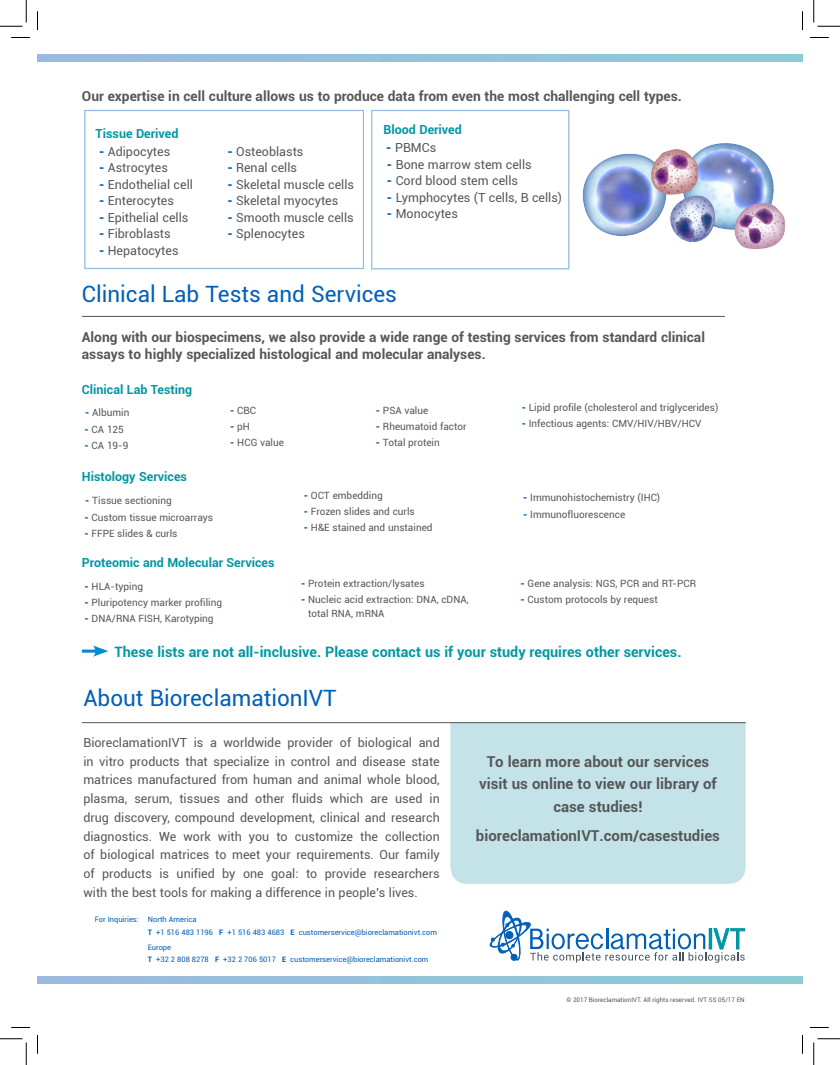
<style>
.page{position:relative;width:840px;height:1065px;background:#fff}
.page>*{position:absolute;margin:0;border:0;box-sizing:border-box;transform-origin:0 0}
.t1{font:22.5px "Roboto";color:#005fb9}
.t2{font:700 15px/22.5px "Roboto";color:#555759;text-align:center}
.t3{font:700 14.38px "Roboto";color:#0097a4}
.t4{font:700 13.75px/17.5px "Roboto";color:#555759}
.t5{font:12.5px/18.8px "Roboto";color:#555759;text-align:justify}
.t6{font:700 12.5px "Roboto";color:#0097a4}
.t7{font:10px/13.8px "Roboto";color:#555759}
.t8{font:7.5px/12.5px "Roboto";color:#005fb9}
.t9{font:6.25px "Roboto";color:#555759}
.s1{font-weight:900;color:#005fb9}
.s2{font-weight:700}
</style>
<div class="page">
<div style="left:450px;top:723px;width:296px;height:161px;background:#c4e3e8"></div>
<svg style="left:489px;top:911px;width:256px;height:52px"></svg>
<div style="left:38px;top:976px;width:764px;height:8px;background:#94c3da"></div>
<div style="left:38px;top:54px;width:764px;height:8px;background:#94c3da"></div>
<hr style="left:82px;top:316px;width:643px;height:1px;background:#555759">
<hr style="left:82px;top:650px;width:17px;height:3px;background:#038ace">
<svg style="left:93px;top:646px;width:15px;height:11px"></svg>
<hr style="left:82px;top:722px;width:664px;height:1px;background:#555759">
<div style="left:84px;top:110px;width:280px;height:159px;border:1px solid #94bbe4"></div>
<div style="left:371px;top:110px;width:198px;height:159px;border:1px solid #94bbe4"></div>
<img style="left:583px;top:143px;width:202px;height:106px">
<svg style="left:11px;top:37px;width:19px;height:1px"></svg>
<svg style="left:810px;top:37px;width:19px;height:1px"></svg>
<svg style="left:11px;top:1027px;width:19px;height:1px"></svg>
<svg style="left:810px;top:1027px;width:19px;height:1px"></svg>
<svg style="left:37px;top:11px;width:1px;height:19px"></svg>
<svg style="left:37px;top:1035px;width:1px;height:19px"></svg>
<svg style="left:802px;top:11px;width:1px;height:19px"></svg>
<svg style="left:802px;top:1035px;width:1px;height:19px"></svg>
<svg style="left:0;top:0;width:27px;height:27px"></svg>
<svg style="left:0;top:1039px;width:27px;height:26px"></svg>
<svg style="left:814px;top:0;width:26px;height:27px"></svg>
<svg style="left:814px;top:1039px;width:26px;height:26px"></svg>
<p class="t4" style="left:82px;top:86px;width:602px">Our expertise in cell culture allows us to produce data from even the most challenging cell types.</p>
<p class="t6" style="left:96px;top:124px;width:84px">Tissue Derived</p>
<p class="t5" style="left:99px;top:142px;width:73px"><span class="s1">-</span> Adipocytes</p>
<p class="t5" style="left:99px;top:158px;width:70px"><span class="s1">-</span> Astrocytes</p>
<p class="t5" style="left:99px;top:175px;width:95px"><span class="s1">-</span> Endothelial cell</p>
<p class="t5" style="left:99px;top:191px;width:76px"><span class="s1">-</span> Enterocytes</p>
<p class="t5" style="left:99px;top:208px;width:91px"><span class="s1">-</span> Epithelial cells</p>
<p class="t5" style="left:99px;top:224px;width:73px"><span class="s1">-</span> Fibroblasts</p>
<p class="t5" style="left:99px;top:240px;width:81px"><span class="s1">-</span> Hepatocytes</p>
<p class="t5" style="left:227px;top:141px;width:78px"><span class="s1">-</span> Osteoblasts</p>
<p class="t5" style="left:227px;top:158px;width:71px"><span class="s1">-</span> Renal cells</p>
<p class="t5" style="left:227px;top:174px;width:128px"><span class="s1">-</span> Skeletal muscle cells</p>
<p class="t5" style="left:227px;top:191px;width:112px"><span class="s1">-</span> Skeletal myocytes</p>
<p class="t5" style="left:227px;top:207px;width:128px"><span class="s1">-</span> Smooth muscle cells</p>
<p class="t5" style="left:227px;top:224px;width:79px"><span class="s1">-</span> Splenocytes</p>
<p class="t6" style="left:384px;top:121px;width:80px">Blood Derived</p>
<p class="t5" style="left:386px;top:138px;width:51px"><span class="s1">-</span> PBMCs</p>
<p class="t5" style="left:387px;top:154px;width:146px"><span class="s1">-</span> Bone marrow stem cells</p>
<p class="t5" style="left:387px;top:171px;width:133px"><span class="s1">-</span> Cord blood stem cells</p>
<p class="t5" style="left:387px;top:187px;width:177px"><span class="s1">-</span> Lymphocytes (T cells, B cells)</p>
<p class="t5" style="left:387px;top:204px;width:73px"><span class="s1">-</span> Monocytes</p>
<p class="t1" style="left:82px;top:278px;width:317px">Clinical Lab Tests and Services</p>
<p class="t4" style="left:82px;top:328px;width:625px">Along with our biospecimens, we also provide a wide range of testing services from standard clinical assays to highly specialized histological and molecular analyses.</p>
<p class="t6" style="left:82px;top:380px;width:112px">Clinical Lab Testing</p>
<p class="t7" style="left:85px;top:405px;width:46px"><span class="s1">-</span> Albumin</p>
<p class="t7" style="left:85px;top:422px;width:41px"><span class="s1">-</span> CA 125</p>
<p class="t7" style="left:85px;top:438px;width:45px"><span class="s1">-</span> CA 19-9</p>
<p class="t6" style="left:82px;top:468px;width:107px">Histology Services</p>
<p class="t7" style="left:85px;top:493px;width:88px"><span class="s1">-</span> Tissue sectioning</p>
<p class="t7" style="left:85px;top:510px;width:130px"><span class="s1">-</span> Custom tissue microarrays</p>
<p class="t7" style="left:85px;top:526px;width:94px"><span class="s1">-</span> FFPE slides &amp; curls</p>
<p class="t7" style="left:230px;top:403px;width:28px"><span class="s1">-</span> CBC</p>
<p class="t7" style="left:230px;top:419px;width:21px"><span class="s1">-</span> pH</p>
<p class="t7" style="left:230px;top:436px;width:55px"><span class="s1">-</span> HCG value</p>
<p class="t6" style="left:82px;top:554px;width:194px">Proteomic and Molecular Services</p>
<p class="t7" style="left:85px;top:579px;width:60px"><span class="s1">-</span> HLA-typing</p>
<p class="t7" style="left:85px;top:595px;width:139px"><span class="s1">-</span> Pluripotency marker profiling</p>
<p class="t7" style="left:85px;top:612px;width:131px"><span class="s1">-</span> DNA/RNA FISH, Karotyping</p>
<p class="t7" style="left:376px;top:403px;width:54px"><span class="s1">-</span> PSA value</p>
<p class="t7" style="left:376px;top:419px;width:92px"><span class="s1">-</span> Rheumatoid factor</p>
<p class="t7" style="left:376px;top:436px;width:65px"><span class="s1">-</span> Total protein</p>
<p class="t7" style="left:304px;top:488px;width:80px"><span class="s1">-</span> OCT embedding</p>
<p class="t7" style="left:304px;top:504px;width:112px"><span class="s1">-</span> Frozen slides and curls</p>
<p class="t7" style="left:304px;top:521px;width:130px"><span class="s1">-</span> H&amp;E stained and unstained</p>
<p class="t7" style="left:301px;top:576px;width:125px"><span class="s1">-</span> Protein extraction/lysates</p>
<p class="t7" style="left:308px;top:592px;width:162px;text-indent:-7px"><span class="s1">-</span> Nucleic acid extraction: DNA, cDNA, total RNA, mRNA</p>
<p class="t7" style="left:522px;top:400px;width:198px"><span class="s1">-</span> Lipid profile (cholesterol and triglycerides)</p>
<p class="t7" style="left:522px;top:416px;width:181px"><span class="s1">-</span> Infectious agents: CMV/HIV/HBV/HCV</p>
<p class="t7" style="left:523px;top:491px;width:138px"><span class="s1">-</span> Immunohistochemistry (IHC)</p>
<p class="t7" style="left:523px;top:507px;width:104px"><span class="s1">-</span> Immunofluorescence</p>
<p class="t7" style="left:521px;top:576px;width:177px"><span class="s1">-</span> Gene analysis: NGS, PCR and RT-PCR</p>
<p class="t7" style="left:521px;top:592px;width:139px"><span class="s1">-</span> Custom protocols by request</p>
<p class="t3" style="left:115px;top:642px;width:568px">These lists are not all-inclusive. Please contact us if your study requires other services.</p>
<p class="t1" style="left:83px;top:682px;width:255px">About BioreclamationIVT</p>
<p class="t5" style="left:83px;top:733px;width:358px">BioreclamationIVT is a worldwide provider of biological and in vitro products that specialize in control and disease state matrices manufactured from human and animal whole blood, plasma, serum, tissues and other fluids which are used in drug discovery, compound development, clinical and research diagnostics. We work with you to customize the collection of biological matrices to meet your requirements. Our family of products is unified by one goal: to provide researchers with the best tools for making a difference in people’s lives.</p>
<p class="t8" style="left:148px;top:913px;width:291px;text-indent:-53px">For Inquiries: North America<br><span class="s2">T</span> +1 516 483 1196 <span class="s2">F</span> +1 516 483 4683 <span class="s2">E</span> customerservice@bioreclamationivt.com</p>
<p class="t8" style="left:148px;top:941px;width:282px">Europe<br><span class="s2">T</span> +32 2 808 8278 <span class="s2">F</span> +32 2 706 5017 <span class="s2">E</span> customerservice@bioreclamationivt.com</p>
<p class="t2" style="left:479px;top:750px;width:239px">To learn more about our services visit us online to view our library of case studies!</p>
<p class="t2" style="left:476px;top:824px;width:246px">bioreclamationIVT.com/casestudies</p>
<p class="t9" style="left:567px;top:995px;width:180px">© 2017 BioreclamationIVT. All rights reserved. IVT SS 05/17 EN</p>
</div>
